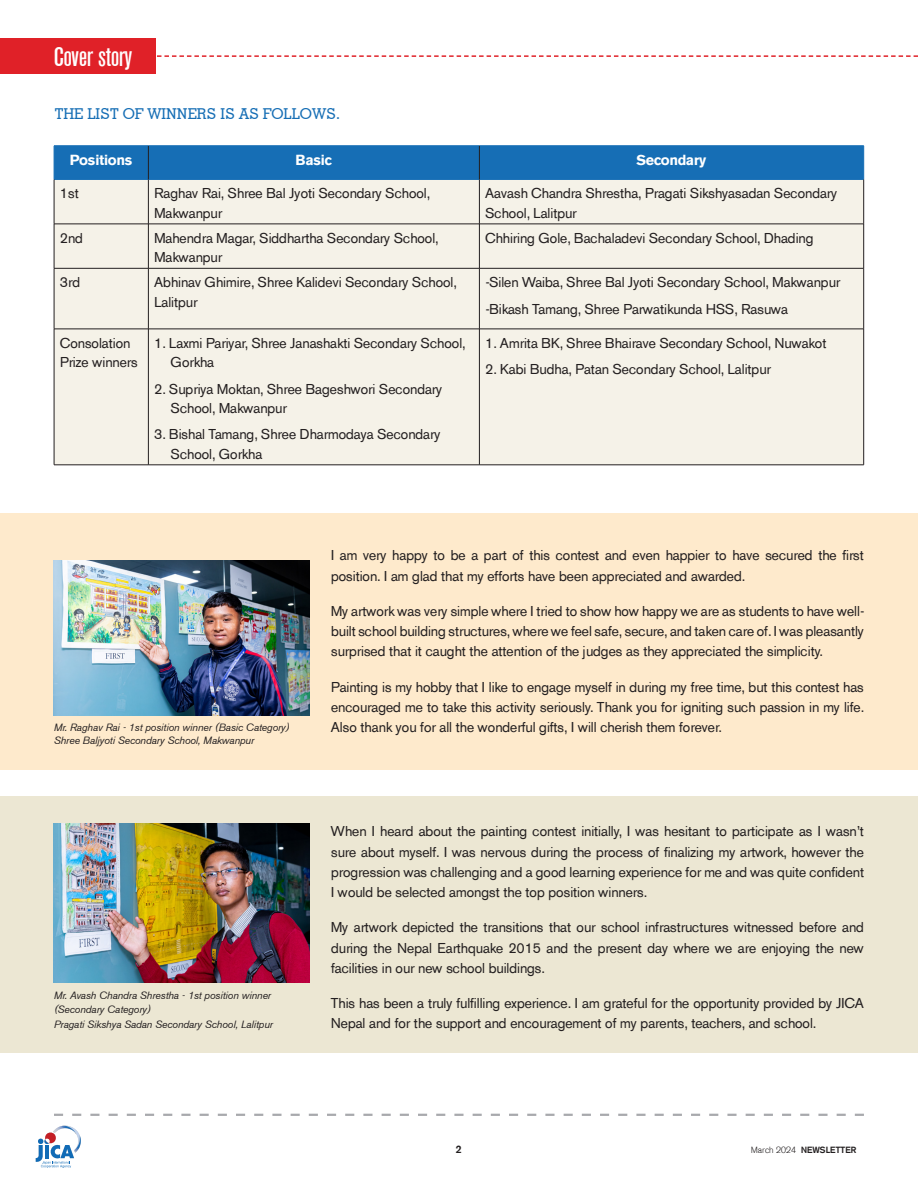
<style>
.page{position:relative;width:918px;height:1188px;background:#fff}
.page>*{position:absolute;margin:0;border:0;box-sizing:border-box;transform-origin:0 0}
.t1{font:500 27px "A750 Sans Cd";color:#fff}
.Subhead{font:500 15px "Geometric Slab 703 BT";color:#166eb5}
.body{font:14.25px/20.2px "A750 Sans";color:#231f20;text-align:justify}
.BODY{font:14.25px/19.5px "A750 Sans";color:#231f20}
.BODY-2{font:700 14.25px "A750 Sans";color:#fff}
.t2{font:500 10.8px "A750 Sans";color:#231f20}
.body-2{font:italic 10.5px/14.2px "A750 Sans";color:#231f20}
.t3{font:500 9px "A750 Sans";color:#231f20}
.s1{font-weight:300}
</style>
<div class="page">
<svg style="left:54px;top:1114px;width:810px;height:2px"></svg>
<svg style="left:36px;top:1126px;width:45px;height:42px"></svg>
<div style="left:55px;top:146px;width:808px;height:33px;background:#166eb5"></div>
<div style="left:55px;top:180px;width:808px;height:285px;background:#f5f2e8"></div>
<hr style="left:54px;top:145px;width:94px;height:1px;background:#166eb5">
<hr style="left:54px;top:146px;width:1px;height:33px;background:#166eb5">
<hr style="left:148px;top:145px;width:331px;height:1px;background:#166eb5">
<hr style="left:479px;top:145px;width:385px;height:1px;background:#166eb5">
<hr style="left:863px;top:146px;width:1px;height:33px;background:#166eb5">
<hr style="left:54px;top:179px;width:94px;height:1px;background:#166eb5">
<hr style="left:148px;top:179px;width:331px;height:1px;background:#166eb5">
<hr style="left:479px;top:179px;width:385px;height:1px;background:#166eb5">
<hr style="left:148px;top:146px;width:1px;height:33px;background:#231f20">
<hr style="left:479px;top:146px;width:1px;height:33px;background:#231f20">
<hr style="left:54px;top:180px;width:1px;height:44px;background:#231f20">
<hr style="left:148px;top:180px;width:1px;height:44px;background:#231f20">
<hr style="left:479px;top:180px;width:1px;height:44px;background:#231f20">
<hr style="left:863px;top:180px;width:1px;height:44px;background:#231f20">
<hr style="left:54px;top:224px;width:94px;height:1px;background:#231f20">
<hr style="left:54px;top:224px;width:1px;height:44px;background:#231f20">
<hr style="left:148px;top:224px;width:331px;height:1px;background:#231f20">
<hr style="left:148px;top:224px;width:1px;height:44px;background:#231f20">
<hr style="left:479px;top:224px;width:385px;height:1px;background:#231f20">
<hr style="left:479px;top:224px;width:1px;height:44px;background:#231f20">
<hr style="left:863px;top:224px;width:1px;height:44px;background:#231f20">
<hr style="left:54px;top:268px;width:94px;height:1px;background:#231f20">
<hr style="left:54px;top:268px;width:1px;height:61px;background:#231f20">
<hr style="left:148px;top:268px;width:331px;height:1px;background:#231f20">
<hr style="left:148px;top:268px;width:1px;height:61px;background:#231f20">
<hr style="left:479px;top:268px;width:385px;height:1px;background:#231f20">
<hr style="left:479px;top:268px;width:1px;height:61px;background:#231f20">
<hr style="left:863px;top:268px;width:1px;height:61px;background:#231f20">
<hr style="left:54px;top:329px;width:94px;height:1px;background:#231f20">
<hr style="left:54px;top:329px;width:1px;height:136px;background:#231f20">
<hr style="left:148px;top:329px;width:331px;height:1px;background:#231f20">
<hr style="left:148px;top:329px;width:1px;height:136px;background:#231f20">
<hr style="left:479px;top:329px;width:385px;height:1px;background:#231f20">
<hr style="left:479px;top:329px;width:1px;height:136px;background:#231f20">
<hr style="left:863px;top:329px;width:1px;height:136px;background:#231f20">
<hr style="left:54px;top:465px;width:94px;height:1px;background:#231f20">
<hr style="left:148px;top:465px;width:331px;height:1px;background:#231f20">
<hr style="left:479px;top:465px;width:385px;height:1px;background:#231f20">
<svg style="left:157px;top:55px;width:761px;height:2px"></svg>
<div style="left:0;top:39px;width:156px;height:35px;background:#e02128"></div>
<div style="left:0;top:513px;width:918px;height:257px;background:#feeacc"></div>
<div style="left:0;top:796px;width:918px;height:257px;background:#ece7d3"></div>
<img style="left:54px;top:560px;width:256px;height:156px">
<img style="left:54px;top:824px;width:256px;height:159px">
<p class="t1" style="left:54px;top:42px;width:80px">Cover story</p>
<p class="Subhead" style="left:55px;top:105px;width:287px">THE LIST OF WINNERS IS AS FOLLOWS.</p>
<p class="BODY-2" style="left:70px;top:152px;width:64px">Positions</p>
<p class="BODY-2" style="left:296px;top:152px;width:37px">Basic</p>
<p class="BODY-2" style="left:637px;top:152px;width:71px">Secondary</p>
<p class="BODY" style="left:60px;top:184px;width:20px">1st</p>
<p class="BODY" style="left:154px;top:184px;width:277px">Raghav Rai, Shree Bal Jyoti Secondary School,<br>Makwanpur</p>
<p class="BODY" style="left:485px;top:184px;width:353px">Aavash Chandra Shrestha, Pragati Sikshyasadan Secondary<br>School, Lalitpur</p>
<p class="BODY" style="left:60px;top:228px;width:24px">2nd</p>
<p class="BODY" style="left:154px;top:228px;width:286px">Mahendra Magar, Siddhartha Secondary School,<br>Makwanpur</p>
<p class="BODY" style="left:485px;top:228px;width:330px">Chhiring Gole, Bachaladevi Secondary School, Dhading</p>
<p class="BODY" style="left:60px;top:273px;width:22px">3rd</p>
<p class="BODY" style="left:154px;top:273px;width:304px">Abhinav Ghimire, Shree Kalidevi Secondary School,<br>Lalitpur</p>
<p class="BODY" style="left:485px;top:273px;width:356px">-Silen Waiba, Shree Bal Jyoti Secondary School, Makwanpur</p>
<p class="BODY" style="left:485px;top:299px;width:304px">-Bikash Tamang, Shree Parwatikunda HSS, Rasuwa</p>
<p class="BODY" style="left:60px;top:333px;width:79px">Consolation<br>Prize winners</p>
<p class="BODY" style="left:171px;top:333px;width:296px;text-indent:-16px">1. Laxmi Pariyar, Shree Janashakti Secondary School,<br>Gorkha</p>
<p class="BODY" style="left:171px;top:379px;width:273px;text-indent:-16px">2. Supriya Moktan, Shree Bageshwori Secondary<br>School, Makwanpur</p>
<p class="BODY" style="left:171px;top:425px;width:271px;text-indent:-16px">3. Bishal Tamang, Shree Dharmodaya Secondary<br>School, Gorkha</p>
<p class="BODY" style="left:485px;top:333px;width:342px">1. Amrita BK, Shree Bhairave Secondary School, Nuwakot</p>
<p class="BODY" style="left:485px;top:360px;width:287px">2. Kabi Budha, Patan Secondary School, Lalitpur</p>
<p class="body" style="left:331px;top:545px;width:534px">I am very happy to be a part of this contest and even happier to have secured the first position. I am glad that my efforts have been appreciated and awarded.</p>
<p class="body" style="left:331px;top:601px;width:534px">My artwork was very simple where I tried to show how happy we are as students to have well&shy;built school building structures, where we feel safe, secure, and taken care of. I was pleasantly surprised that it caught the attention of the judges as they appreciated the simplicity.</p>
<p class="body" style="left:331px;top:677px;width:534px">Painting is my hobby that I like to engage myself in during my free time, but this contest has encouraged me to take this activity seriously. Thank you for igniting such passion in my life.</p>
<p class="body-2" style="left:54px;top:721px;width:237px">Mr. Raghav Rai - 1st position winner (Basic Category)</p>
<p class="body" style="left:331px;top:717px;width:392px">Also thank you for all the wonderful gifts, I will cherish them forever.</p>
<p class="body-2" style="left:54px;top:733px;width:202px">Shree Baljyoti Secondary School, Makwanpur</p>
<p class="body-2" style="left:54px;top:988px;width:219px">Mr. Avash Chandra Shrestha - 1st position winner (Secondary Category)</p>
<p class="body-2" style="left:54px;top:1017px;width:221px">Pragati Sikshya Sadan Secondary School, Lalitpur</p>
<p class="body" style="left:331px;top:822px;width:534px">When I heard about the painting contest initially, I was hesitant to participate as I wasn’t sure about myself. I was nervous during the process of finalizing my artwork, however the progression was challenging and a good learning experience for me and was quite confident I would be selected amongst the top position winners.</p>
<p class="body" style="left:331px;top:918px;width:534px">My artwork depicted the transitions that our school infrastructures witnessed before and during the Nepal Earthquake 2015 and the present day where we are enjoying the new facilities in our new school buildings.</p>
<p class="body" style="left:331px;top:993px;width:534px">This has been a truly fulfilling experience. I am grateful for the opportunity provided by JICA<br>Nepal and for the support and encouragement of my parents, teachers, and school.</p>
<p class="t2" style="left:456px;top:1143px;width:7px">2</p>
<p class="t3" style="left:751px;top:1144px;width:107px"><span class="s1">March 2024</span> NEWSLETTER</p>
</div>
